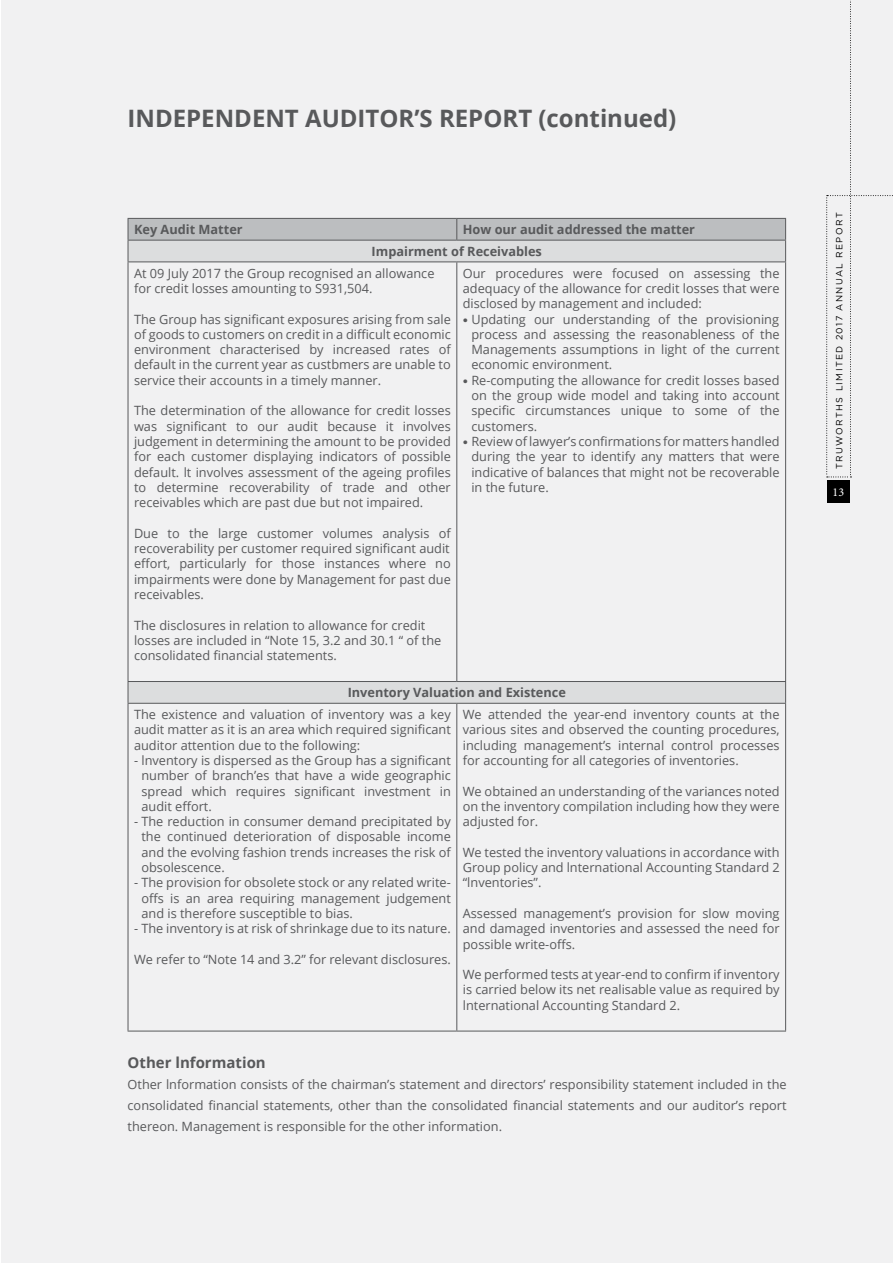
<style>
.page{position:relative;width:893px;height:1263px;background:#fff}
.page>*{position:absolute;margin:0;border:0;box-sizing:border-box;transform-origin:0 0}
.t1{font:700 24px "Open Sans";color:#58595b}
.t2{font:700 15px "Open Sans";color:#58595b}
.t3{font:12.75px/15.3px "Open Sans";color:#58595b;text-align:justify}
.t4{font:700 12.75px/21.8px "Open Sans";color:#58595b}
.t5{font:12px "Minion Pro";color:#fff}
.t6{font:9px "Gotham";letter-spacing:.15em;color:#000}
.s1{font-family:"Helvetica Neue";font-weight:300;font-size:10.5px}
</style>
<div class="page">
<div style="left:1px;top:0;width:892px;height:1263px;background:#f1f1f2"></div>
<svg style="left:826px;top:0;width:67px;height:478px"></svg>
<div style="left:827px;top:480px;width:23px;height:23px;background:#000"></div>
<svg style="left:129px;top:262px;width:656px;height:441px"></svg>
<svg style="left:128px;top:218px;width:658px;height:43px;background:#c5c7c8"></svg>
<hr style="left:128px;top:261px;width:329px;height:1px;background:#58595b">
<hr style="left:128px;top:262px;width:1px;height:419px;background:#58595b">
<hr style="left:457px;top:261px;width:329px;height:1px;background:#58595b">
<hr style="left:456px;top:262px;width:1px;height:419px;background:#58595b">
<hr style="left:785px;top:262px;width:1px;height:419px;background:#58595b">
<hr style="left:128px;top:681px;width:329px;height:1px;background:#58595b">
<svg style="left:128px;top:682px;width:1px;height:21px"></svg>
<hr style="left:457px;top:681px;width:329px;height:1px;background:#58595b">
<svg style="left:785px;top:682px;width:1px;height:21px"></svg>
<hr style="left:128px;top:703px;width:329px;height:1px;background:#58595b">
<hr style="left:128px;top:704px;width:1px;height:326px;background:#58595b">
<hr style="left:457px;top:703px;width:329px;height:1px;background:#58595b">
<hr style="left:456px;top:704px;width:1px;height:326px;background:#58595b">
<hr style="left:785px;top:704px;width:1px;height:326px;background:#58595b">
<hr style="left:128px;top:1030px;width:329px;height:1px;background:#58595b">
<hr style="left:457px;top:1030px;width:329px;height:1px;background:#58595b">
<h1 class="t1" style="left:128px;top:101px;width:550px">INDEPENDENT AUDITOR’S REPORT (continued)</h1>
<p class="t4" style="left:134px;top:218px;width:110px">Key Audit Matter</p>
<p class="t4" style="left:372px;top:218px;width:325px;text-indent:91px">How our audit addressed the matter<br>Impairment of Receivables</p>
<p class="t3" style="left:134px;top:265px;width:302px">At 09 July 2017 the Group recognised an allowance for credit losses amounting to S931,504.</p>
<p class="t3" style="left:134px;top:311px;width:318px">The Group has significant exposures arising from sale of goods to customers on credit in a difficult economic environment characterised by increased rates of default in the current year as custbmers are unable to service their accounts in a timely manner.</p>
<p class="t3" style="left:134px;top:403px;width:318px">The determination of the allowance for credit losses was significant to our audit because it involves judgement in determining the amount to be provided for each customer displaying indicators of possible default. lt involves assessment of the ageing profiles to determine recoverability of trade and other receivables which are past due but not impaired.</p>
<p class="t3" style="left:134px;top:525px;width:318px">Due to the large customer volumes analysis of recoverability per customer required significant audit effort, particularly for those instances where no impairments were done by Management for past due receivables.</p>
<p class="t3" style="left:134px;top:617px;width:309px;text-align:left">The disclosures in relation to allowance for credit losses are included in “Note 15, 3.2 and 30.1 “ of the consolidated financial statements.</p>
<p class="t3" style="left:463px;top:265px;width:318px">Our procedures were focused on assessing the adequacy of the allowance for credit losses that were disclosed by management and included:</p>
<p class="t3" style="left:471px;top:311px;width:310px;text-indent:-9px"><span class="s1">•</span> Updating our understanding of the provisioning process and assessing the reasonableness of the Managements assumptions in light of the current economic environment.</p>
<p class="t3" style="left:471px;top:372px;width:310px;text-indent:-9px"><span class="s1">•</span> Re-computing the allowance for credit losses based on the group wide model and taking into account specific circumstances unique to some of the customers.</p>
<p class="t3" style="left:471px;top:433px;width:310px;text-indent:-9px"><span class="s1">•</span> Review of lawyer’s confirmations for matters handled during the year to identify any matters that were indicative of balances that might not be recoverable in the future.</p>
<p class="t4" style="left:348px;top:681px;width:220px">Inventory Valuation and Existence</p>
<p class="t3" style="left:134px;top:706px;width:318px">The existence and valuation of inventory was a key audit matter as it is an area which required significant auditor attention due to the following:</p>
<p class="t3" style="left:141px;top:752px;width:311px;text-indent:-7px">- lnventory is dispersed as the Group has a significant number of branch’es that have a wide geographic spread which requires significant investment in audit effort.</p>
<p class="t3" style="left:141px;top:813px;width:311px;text-indent:-7px">- The reduction in consumer demand precipitated by the continued deterioration of disposable income and the evolving fashion trends increases the risk of obsolescence.</p>
<p class="t3" style="left:141px;top:875px;width:311px;text-indent:-7px">- The provision for obsolete stock or any related write&shy;offs is an area requiring management judgement and is therefore susceptible to bias.</p>
<p class="t3" style="left:134px;top:921px;width:318px">- The inventory is at risk of shrinkage due to its nature.</p>
<p class="t3" style="left:134px;top:951px;width:318px">We refer to “Note 14 and 3.2” for relevant disclosures.</p>
<p class="t3" style="left:463px;top:706px;width:318px">We attended the year-end inventory counts at the various sites and observed the counting procedures, including management’s internal control processes for accounting for all categories of inventories.</p>
<p class="t3" style="left:463px;top:783px;width:318px">We obtained an understanding of the variances noted on the inventory compilation including how they were adjusted for.</p>
<p class="t3" style="left:463px;top:844px;width:318px">We tested the inventory valuations in accordance with Group policy and lnternational Accounting Standard 2 “lnventories”.</p>
<p class="t3" style="left:463px;top:905px;width:318px">Assessed management’s provision for slow moving and damaged inventories and assessed the need for possible write-offs.</p>
<p class="t3" style="left:463px;top:966px;width:318px">We performed tests at year-end to confirm if inventory is carried below its net realisable value as required by lnternational Accounting Standard 2.</p>
<p class="t2" style="left:128px;top:1051px;width:140px">Other lnformation</p>
<p class="t3" style="left:128px;top:1073px;width:661px;line-height:21px">Other lnformation consists of the chairman’s statement and directors’ responsibility statement included in the consolidated financial statements, other than the consolidated financial statements and our auditor’s report thereon. Management is responsible for the other information.</p>
<p class="t6" style="left:833px;top:469px;width:257px;rotate:-90deg">Truworths Limited 2017 Annual R eport</p>
<p class="t5" style="left:833px;top:484px;width:13px">13</p>
</div>
